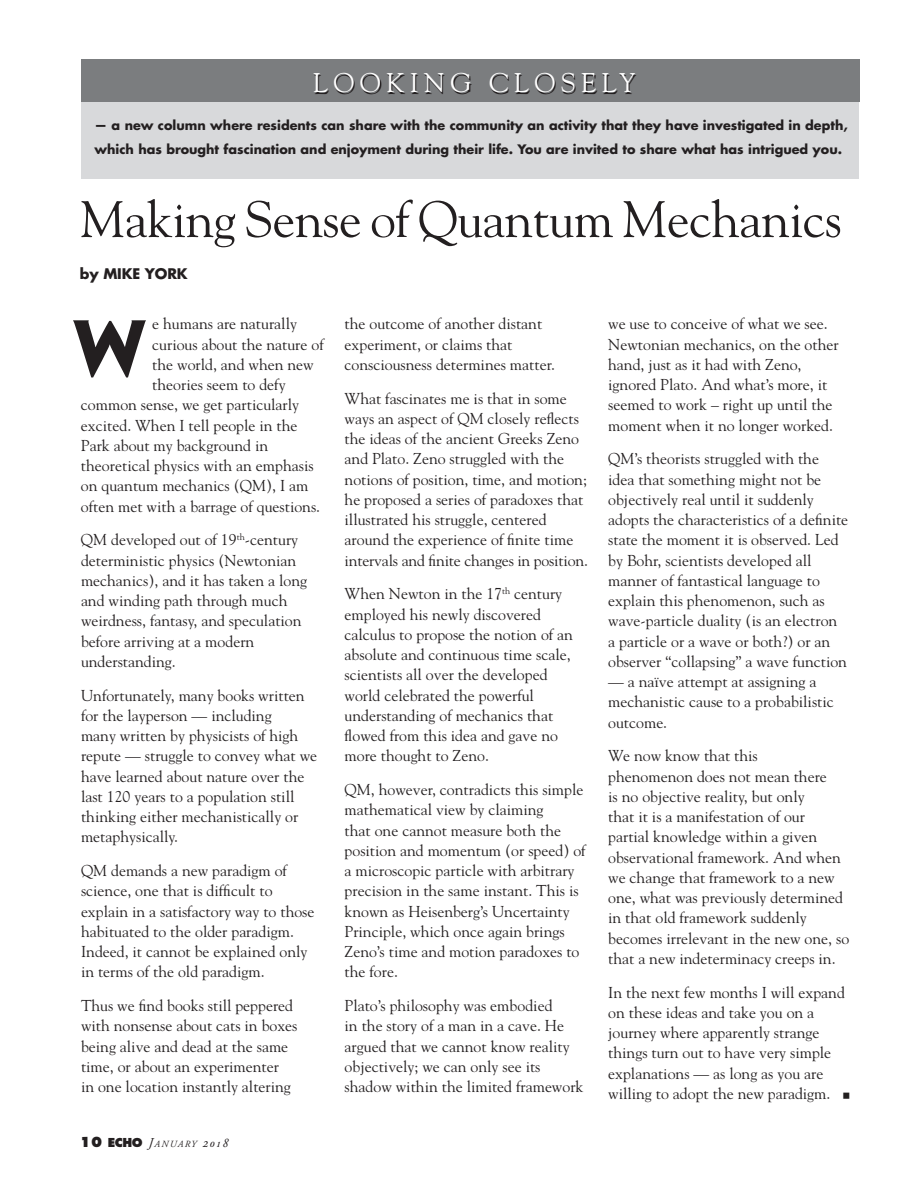
<style>
.page{position:relative;width:918px;height:1188px;background:#fff}
.page>*{position:absolute;margin:0;border:0;box-sizing:border-box;transform-origin:0 0}
.t1{font:700 72px "Penumbra Flare Std";color:#231f20}
.Optima_9{font:51px "Goudy Std";letter-spacing:-.01em;color:#231f20}
.Optima_9-2{font:27px "Goudy Std";letter-spacing:.2em;color:#fff}
.Optima_9-3{font:15.75px/20.2px "Goudy Std";color:#231f20}
.t2{font:700 14.25px "Futura Std";letter-spacing:-.01em;color:#231f20}
.Optima_9-4{font:700 12.75px/24px "Futura Std";color:#231f20}
.t3{font:italic 9.45px "Adobe Garamond Pro";letter-spacing:.145em;color:#231f20}
.s1{font-family:"Futura Std";font-weight:800;font-style:normal;font-size:13.5px}
.s2{font-family:"Futura Std";font-weight:800;font-style:normal;font-size:12px}
.s3{font-size:13.5px}
.s4{font-family:"Minion Pro";font-size:21px}
</style>
<div class="page">
<div style="left:81px;top:64px;width:778px;height:115px;background:#d8d9db"></div>
<div style="left:81px;top:60px;width:779px;height:42px;background:#7b7d7f"></div>
<p class="Optima_9-2" style="left:313px;top:66px;width:324px">LOOKING CLOSELY</p>
<p class="Optima_9-4" style="left:94px;top:113px;width:755px">— a new column where residents can share with the community an activity that they have investigated in depth, which has brought fascination and enjoyment during their life. You are invited to share what has intrigued you.</p>
<p class="Optima_9" style="left:80px;top:188px;width:763px">Making Sense of Quantum Mechanics</p>
<p class="t2" style="left:80px;top:265px;width:109px">by MIKE YORK</p>
<p class="t1" style="left:74px;top:303px;width:72px">W</p>
<p class="Optima_9-3" style="left:152px;top:313px;width:146px">e humans are naturally</p>
<p class="Optima_9-3" style="left:152px;top:334px;width:173px">curious about the nature of</p>
<p class="Optima_9-3" style="left:152px;top:354px;width:163px">the world, and when new</p>
<p class="Optima_9-3" style="left:152px;top:374px;width:135px">theories seem to defy</p>
<p class="Optima_9-3" style="left:81px;top:395px;width:220px">common sense, we get particularly</p>
<p class="Optima_9-3" style="left:81px;top:415px;width:218px">excited. When I tell people in the</p>
<p class="Optima_9-3" style="left:81px;top:435px;width:189px">Park about my background in</p>
<p class="Optima_9-3" style="left:81px;top:455px;width:234px">theoretical physics with an emphasis</p>
<p class="Optima_9-3" style="left:81px;top:476px;width:229px">on quantum mechanics (QM), I am</p>
<p class="Optima_9-3" style="left:81px;top:496px;width:241px">often met with a barrage of questions.</p>
<p class="Optima_9-3" style="left:81px;top:530px;width:228px">QM developed out of 19<sup>th</sup>-century deterministic physics (Newtonian mechanics), and it has taken a long and winding path through much weirdness, fantasy, and speculation before arriving at a modern understanding.</p>
<p class="Optima_9-3" style="left:81px;top:685px;width:238px">Unfortunately, many books written for the layperson — including<br>many written by physicists of high repute — struggle to convey what we have learned about nature over the last 120 years to a population still thinking either mechanistically or metaphysically.</p>
<p class="Optima_9-3" style="left:81px;top:860px;width:235px">QM demands a new paradigm of science, one that is difficult to explain in a satisfactory way to those habituated to the older paradigm.<br>Indeed, it cannot be explained only in terms of the old paradigm.</p>
<p class="Optima_9-3" style="left:81px;top:995px;width:218px">Thus we find books still peppered with nonsense about cats in boxes being alive and dead at the same time, or about an experimenter<br>in one location instantly altering</p>
<p class="t3" style="left:80px;top:1138px;width:150px"><span class="s1">10</span> <span class="s2">ECHO</span> <span class="s3">J</span>ANUARY <span class="s3">2018</span></p>
<p class="Optima_9-3" style="left:345px;top:314px;width:212px">the outcome of another distant experiment, or claims that consciousness determines matter.</p>
<p class="Optima_9-3" style="left:345px;top:388px;width:245px">What fascinates me is that in some ways an aspect of QM closely reflects the ideas of the ancient Greeks Zeno and Plato. Zeno struggled with the notions of position, time, and motion; he proposed a series of paradoxes that illustrated his struggle, centered around the experience of finite time intervals and finite changes in position.</p>
<p class="Optima_9-3" style="left:345px;top:584px;width:230px">When Newton in the 17<sup>th</sup> century employed his newly discovered calculus to propose the notion of an absolute and continuous time scale, scientists all over the developed world celebrated the powerful understanding of mechanics that flowed from this idea and gave no more thought to Zeno.</p>
<p class="Optima_9-3" style="left:345px;top:779px;width:243px">QM, however, contradicts this simple mathematical view by claiming<br>that one cannot measure both the position and momentum (or speed) of a microscopic particle with arbitrary precision in the same instant. This is known as Heisenberg’s Uncertainty<br>Principle, which once again brings<br>Zeno’s time and motion paradoxes to the fore.</p>
<p class="Optima_9-3" style="left:345px;top:995px;width:240px">Plato’s philosophy was embodied<br>in the story of a man in a cave. He argued that we cannot know reality objectively; we can only see its shadow within the limited framework</p>
<p class="Optima_9-3" style="left:608px;top:314px;width:232px">we use to conceive of what we see.<br>Newtonian mechanics, on the other hand, just as it had with Zeno, ignored Plato. And what’s more, it seemed to work – right up until the moment when it no longer worked.</p>
<p class="Optima_9-3" style="left:608px;top:449px;width:242px">QM’s theorists struggled with the idea that something might not be objectively real until it suddenly adopts the characteristics of a definite state the moment it is observed. Led by Bohr, scientists developed all manner of fantastical language to explain this phenomenon, such as wave-particle duality (is an electron a particle or a wave or both?) or an observer “collapsing” a wave function</p>
<p class="Optima_9-3" style="left:608px;top:671px;width:227px">— a naïve attempt at assigning a mechanistic cause to a probabilistic outcome.</p>
<p class="Optima_9-3" style="left:608px;top:746px;width:243px">We now know that this<br>phenomenon does not mean there<br>is no objective reality, but only<br>that it is a manifestation of our partial knowledge within a given observational framework. And when we change that framework to a new one, what was previously determined in that old framework suddenly becomes irrelevant in the new one, so that a new indeterminacy creeps in.</p>
<p class="Optima_9-3" style="left:608px;top:982px;width:244px">In the next few months I will expand on these ideas and take you on a journey where apparently strange things turn out to have very simple explanations — as long as you are willing to adopt the new paradigm. <span class="s4">■</span></p>
</div>
